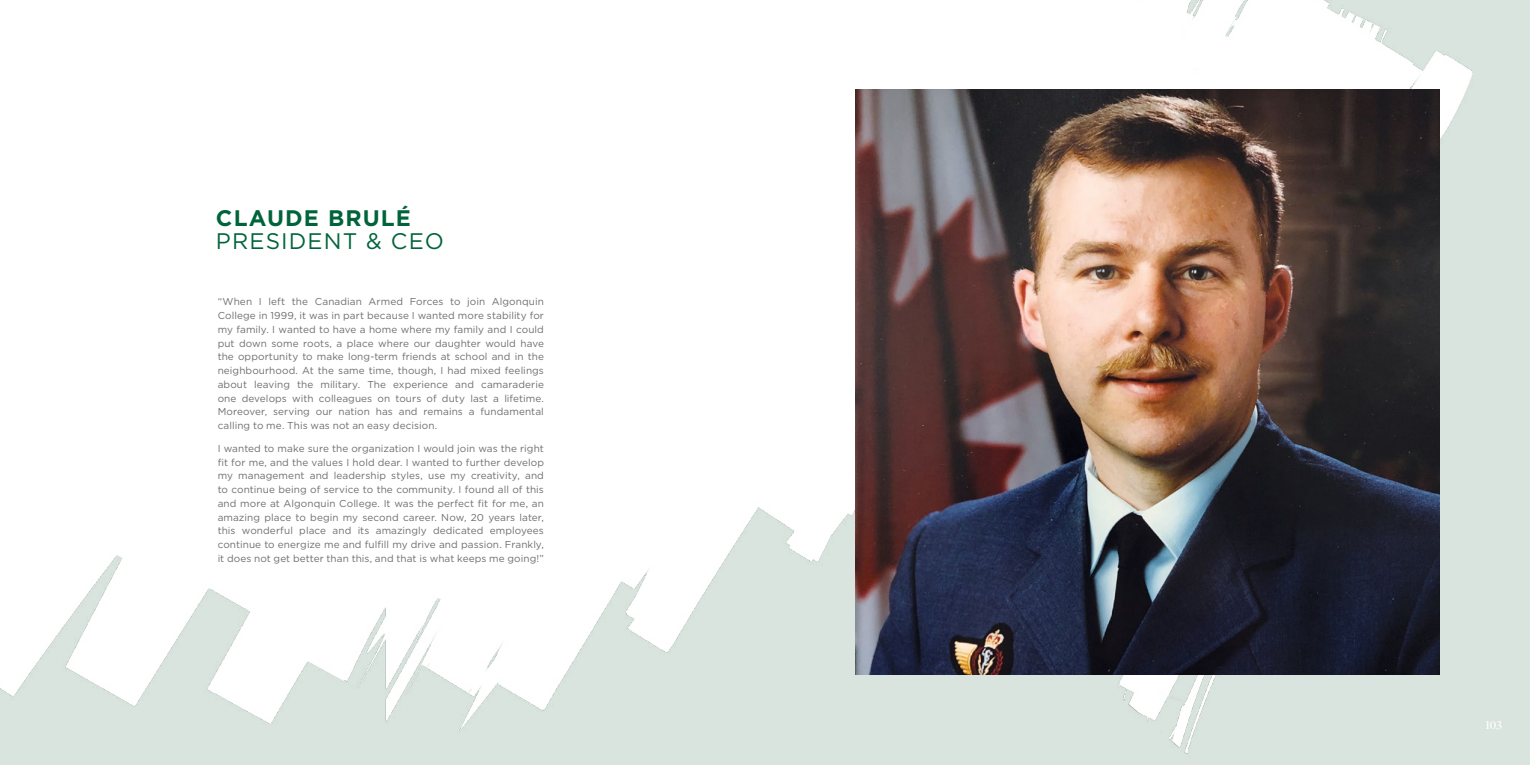
<style>
.page{position:relative;width:1530px;height:765px;background:#fff}
.page>*{position:absolute;margin:0;border:0;box-sizing:border-box;transform-origin:0 0}
.t1{font:22.5px "Gotham";letter-spacing:.05em;color:#00643b}
.t2{font:700 22.5px "Gotham";letter-spacing:.05em;color:#00643b}
.t3{font:600 12.5px "Freight Disp Pro";color:#fff}
.t4{font:10px/13.8px "Gotham";letter-spacing:.01em;color:#6d6e71;text-align:justify}
</style>
<div class="page">
<img style="left:0;top:0;width:1530px;height:765px">
<img style="left:855px;top:89px;width:585px;height:585px">
<h1 class="t2" style="left:216px;top:203px;width:197px">CLAUDE BRULÉ</h1>
<h1 class="t1" style="left:216px;top:227px;width:230px">PRESIDENT &amp; CEO</h1>
<p class="t4" style="left:218px;top:295px;width:328px">“When I left the Canadian Armed Forces to join Algonquin College in 1999, it was in part because I wanted more stability for my family. I wanted to have a home where my family and I could put down some roots, a place where our daughter would have the opportunity to make long-term friends at school and in the neighbourhood. At the same time, though, I had mixed feelings about leaving the military. The experience and camaraderie one develops with colleagues on tours of duty last a lifetime.<br>Moreover, serving our nation has and remains a fundamental calling to me. This was not an easy decision.</p>
<p class="t4" style="left:218px;top:441px;width:328px">I wanted to make sure the organization I would join was the right fit for me, and the values I hold dear. I wanted to further develop my management and leadership styles, use my creativity, and to continue being of service to the community. I found all of this and more at Algonquin College. It was the perfect fit for me, an amazing place to begin my second career. Now, 20 years later, this wonderful place and its amazingly dedicated employees continue to energize me and fulfill my drive and passion. Frankly, it does not get better than this, and that is what keeps me going!”</p>
<p class="t3" style="left:1485px;top:716px;width:18px">103</p>
</div>
